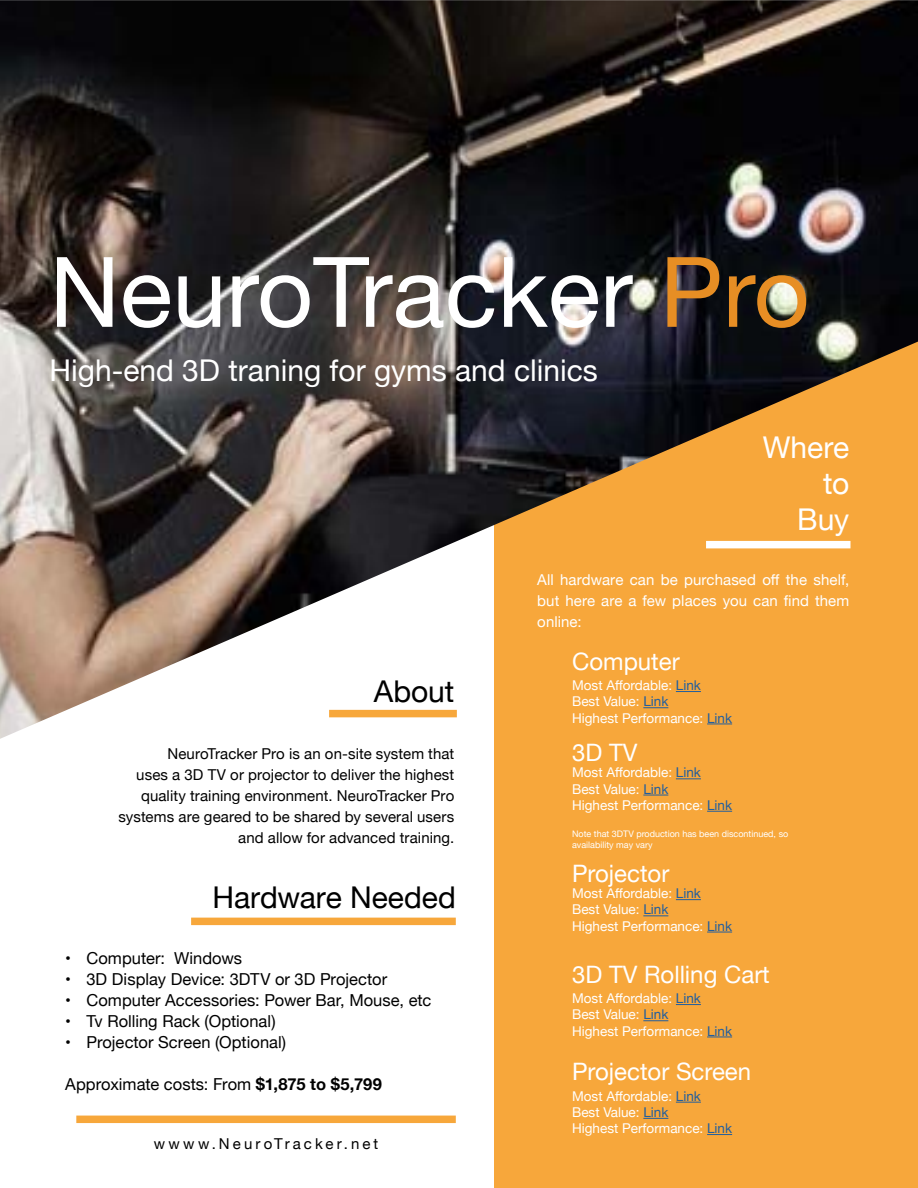
<style>
.page{position:relative;width:918px;height:1188px;background:#fff}
.page>*{position:absolute;margin:0;border:0;box-sizing:border-box;transform-origin:0 0}
.t1{font:97.5px "Helvetica Neue";color:#fff}
.t2{font:30px/36px "Helvetica Neue";color:#fff;text-align:right}
.t3{font:30px "Helvetica Neue";letter-spacing:-.005em;color:#000}
.t4{font:24px "Helvetica Neue";color:#fff}
.t5{font:16.5px "Helvetica Neue";color:#000}
.t6{font:15px/21px "Helvetica Neue";letter-spacing:.005em;color:#000;text-align:right}
.t7{font:15px/21px "Helvetica Neue";letter-spacing:.005em;color:#fff;text-align:justify}
.t8{font:15px "Helvetica Neue";letter-spacing:.205em;color:#000}
.t9{font:13.5px/16.2px "Helvetica Neue";color:#fff}
.t10{font:9px/10.8px "Helvetica Neue";color:#fff}
.s1{color:#e78e24}
.s2{font-weight:700}
.s3{color:#215e9e}
</style>
<div class="page">
<div style="left:494px;top:287px;width:423px;height:901px;background:#f7a73b"></div>
<img style="left:0;top:0;width:918px;height:739px">
<svg style="left:676px;top:691px;width:25px;height:1px"></svg>
<svg style="left:643px;top:707px;width:25px;height:1px"></svg>
<svg style="left:707px;top:724px;width:25px;height:1px"></svg>
<svg style="left:676px;top:778px;width:25px;height:1px"></svg>
<svg style="left:643px;top:795px;width:25px;height:1px"></svg>
<svg style="left:707px;top:811px;width:25px;height:1px"></svg>
<svg style="left:676px;top:899px;width:25px;height:1px"></svg>
<svg style="left:643px;top:916px;width:25px;height:1px"></svg>
<svg style="left:707px;top:932px;width:25px;height:1px"></svg>
<svg style="left:676px;top:1004px;width:25px;height:1px"></svg>
<svg style="left:643px;top:1020px;width:25px;height:1px"></svg>
<svg style="left:707px;top:1037px;width:25px;height:1px"></svg>
<svg style="left:676px;top:1102px;width:25px;height:1px"></svg>
<svg style="left:643px;top:1118px;width:25px;height:1px"></svg>
<svg style="left:707px;top:1134px;width:25px;height:1px"></svg>
<div style="left:329px;top:710px;width:128px;height:7px;background:#f7a73b"></div>
<div style="left:706px;top:541px;width:144px;height:7px;background:#fff"></div>
<div style="left:191px;top:918px;width:265px;height:7px;background:#f7a73b"></div>
<div style="left:76px;top:1116px;width:380px;height:7px;background:#f7a73b"></div>
<h1 class="t1" style="left:50px;top:234px;width:762px">NeuroTracker <span class="s1">Pro</span></h1>
<h2 class="t2" style="left:50px;top:352px;width:550px">High-end 3D traning for gyms and clinics</h2>
<h2 class="t3" style="left:374px;top:674px;width:82px">About</h2>
<p class="t6" style="left:118px;top:743px;width:337px">NeuroTracker Pro is an on-site system that<br>uses a 3D TV or projector to deliver the highest quality training environment. NeuroTracker Pro systems are geared to be shared by several users and allow for advanced training.</p>
<h2 class="t3" style="left:213px;top:880px;width:245px">Hardware Needed</h2>
<p class="t5" style="left:65px;top:948px;width:179px">• Computer: Windows</p>
<p class="t5" style="left:65px;top:969px;width:323px">• 3D Display Device: 3DTV or 3D Projector</p>
<p class="t5" style="left:65px;top:990px;width:368px">• Computer Accessories: Power Bar, Mouse, etc</p>
<p class="t5" style="left:65px;top:1011px;width:212px">• Tv Rolling Rack (Optional)</p>
<p class="t5" style="left:65px;top:1032px;width:223px">• Projector Screen (Optional)</p>
<p class="t5" style="left:65px;top:1074px;width:318px">Approximate costs: From <span class="s2">$1,875 to $5,799</span></p>
<p class="t8" style="left:154px;top:1135px;width:226px">wwww.NeuroTracker.net</p>
<h2 class="t2" style="left:763px;top:429px;width:88px">Where to<br>Buy</h2>
<p class="t7" style="left:537px;top:569px;width:314px">All hardware can be purchased off the shelf, but here are a few places you can find them online:</p>
<h3 class="t4" style="left:572px;top:647px;width:109px">Computer</h3>
<p class="t9" style="left:572px;top:677px;width:162px">Most Affordable: <span class="s3">Link<br></span>Best Value: <span class="s3">Link<br></span>Highest Performance: <span class="s3">Link</span></p>
<h3 class="t4" style="left:572px;top:738px;width:67px">3D TV</h3>
<p class="t9" style="left:572px;top:764px;width:162px">Most Affordable: <span class="s3">Link<br></span>Best Value: <span class="s3">Link<br></span>Highest Performance: <span class="s3">Link</span></p>
<p class="t10" style="left:572px;top:828px;width:218px">Note that 3DTV production has been discontinued, so availability may vary</p>
<h3 class="t4" style="left:572px;top:859px;width:99px">Projector</h3>
<p class="t9" style="left:572px;top:885px;width:162px">Most Affordable: <span class="s3">Link<br></span>Best Value: <span class="s3">Link<br></span>Highest Performance: <span class="s3">Link</span></p>
<h3 class="t4" style="left:572px;top:960px;width:199px">3D TV Rolling Cart</h3>
<p class="t9" style="left:572px;top:990px;width:162px">Most Affordable: <span class="s3">Link<br></span>Best Value: <span class="s3">Link<br></span>Highest Performance: <span class="s3">Link</span></p>
<h3 class="t4" style="left:572px;top:1057px;width:181px">Projector Screen</h3>
<p class="t9" style="left:572px;top:1088px;width:162px">Most Affordable: <span class="s3">Link<br></span>Best Value: <span class="s3">Link<br></span>Highest Performance: <span class="s3">Link</span></p>
</div>
